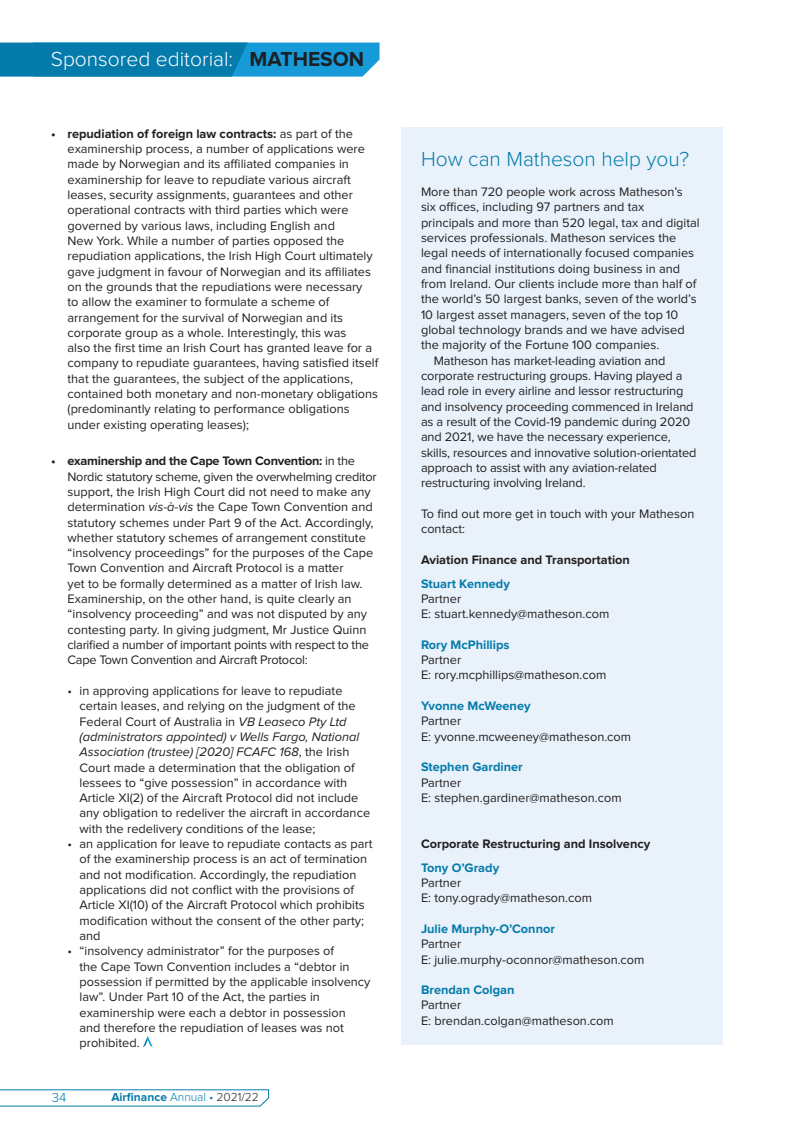
<style>
.page{position:relative;width:808px;height:1132px;background:#fff}
.page>*{position:absolute;margin:0;border:0;box-sizing:border-box;transform-origin:0 0}
.t1{font:300 21px "Proxima Nova";color:#fff}
.B_Head{font:300 21px "Proxima Nova";color:#057bab}
.t2{font:300 13.5px "Proxima Nova";color:#057bab}
.Body_copy{font:12.75px/15.3px "Proxima Nova";color:#231f20}
.Body_copy-2{font:700 12.75px "Proxima Nova";color:#057bab}
.B_Head-2{font:700 12.75px "Proxima Nova";color:#231f20}
.t3{font:700 12px "Proxima Nova";color:#057bab}
.s1{font-weight:700;color:#1b2126}
.s2{font-weight:700}
.s3{font-style:italic}
.s4{font-weight:300}
.s5{font-weight:300;color:#1b2126}
</style>
<div class="page">
<svg style="left:0;top:1089px;width:269px;height:17px"></svg>
<svg style="left:0;top:43px;width:379px;height:34px;background:#0f88bc"></svg>
<div style="left:401px;top:128px;width:322px;height:916px;background:#e9f2fa"></div>
<svg style="left:143px;top:1036px;width:9px;height:10px"></svg>
<p class="t1" style="left:51px;top:49px;width:315px">Sponsored editorial: <span class="s1">MATHESON</span></p>
<p class="Body_copy" style="left:68px;top:126px;width:312px;text-indent:-16px"><span class="s2">• repudiation of foreign law contracts:</span> as part of the examinership process, a number of applications were made by Norwegian and its affiliated companies in examinership for leave to repudiate various aircraft leases, security assignments, guarantees and other operational contracts with third parties which were governed by various laws, including English and<br>New York. While a number of parties opposed the repudiation applications, the Irish High Court ultimately gave judgment in favour of Norwegian and its affiliates on the grounds that the repudiations were necessary<br>to allow the examiner to formulate a scheme of arrangement for the survival of Norwegian and its corporate group as a whole. Interestingly, this was<br>also the first time an Irish Court has granted leave for a company to repudiate guarantees, having satisfied itself that the guarantees, the subject of the applications, contained both monetary and non-monetary obligations (predominantly relating to performance obligations under existing operating leases);</p>
<p class="Body_copy" style="left:68px;top:454px;width:311px;text-indent:-16px"><span class="s2">• examinership and the Cape Town Convention:</span> in the Nordic statutory scheme, given the overwhelming creditor support, the Irish High Court did not need to make any determination <span class="s3">vis-à-vis</span> the Cape Town Convention and statutory schemes under Part 9 of the Act. Accordingly, whether statutory schemes of arrangement constitute “insolvency proceedings” for the purposes of the Cape Town Convention and Aircraft Protocol is a matter<br>yet to be formally determined as a matter of Irish law.<br>Examinership, on the other hand, is quite clearly an “insolvency proceeding” and was not disputed by any contesting party. In giving judgment, Mr Justice Quinn clarified a number of important points with respect to the Cape Town Convention and Aircraft Protocol:</p>
<p class="Body_copy" style="left:80px;top:683px;width:292px;text-indent:-12px">• in approving applications for leave to repudiate certain leases, and relying on the judgment of the Federal Court of Australia in <span class="s3">VB Leaseco Pty Ltd (administrators appointed) v Wells Fargo, National Association (trustee) [2020] FCAFC 168</span>, the Irish Court made a determination that the obligation of lessees to “give possession” in accordance with Article XI(2) of the Aircraft Protocol did not include any obligation to redeliver the aircraft in accordance with the redelivery conditions of the lease;</p>
<p class="Body_copy" style="left:80px;top:836px;width:294px;text-indent:-12px">• an application for leave to repudiate contacts as part of the examinership process is an act of termination and not modification. Accordingly, the repudiation applications did not conflict with the provisions of Article XI(10) of the Aircraft Protocol which prohibits modification without the consent of the other party; and</p>
<p class="Body_copy" style="left:80px;top:943px;width:292px;text-indent:-12px">• “insolvency administrator” for the purposes of<br>the Cape Town Convention includes a “debtor in possession if permitted by the applicable insolvency law”. Under Part 10 of the Act, the parties in examinership were each a debtor in possession<br>and therefore the repudiation of leases was not prohibited.</p>
<p class="t2" style="left:52px;top:1090px;width:16px">34</p>
<p class="t3" style="left:111px;top:1091px;width:149px">Airfinance <span class="s4">Annual •</span> <span class="s5">2021/22</span></p>
<p class="B_Head" style="left:421px;top:149px;width:270px">How can Matheson help you?</p>
<p class="Body_copy" style="left:421px;top:185px;width:280px">More than 720 people work across Matheson’s six offices, including 97 partners and tax principals and more than 520 legal, tax and digital services professionals. Matheson services the legal needs of internationally focused companies and financial institutions doing business in and from Ireland. Our clients include more than half of the world’s 50 largest banks, seven of the world’s 10 largest asset managers, seven of the top 10 global technology brands and we have advised the majority of the Fortune 100 companies.</p>
<p class="Body_copy" style="left:421px;top:353px;width:277px;text-indent:13px">Matheson has market-leading aviation and corporate restructuring groups. Having played a lead role in every airline and lessor restructuring and insolvency proceeding commenced in Ireland as a result of the Covid-19 pandemic during 2020 and 2021, we have the necessary experience, skills, resources and innovative solution-orientated approach to assist with any aviation-related restructuring involving Ireland.</p>
<p class="Body_copy" style="left:421px;top:506px;width:275px">To find out more get in touch with your Matheson contact:</p>
<p class="B_Head-2" style="left:421px;top:553px;width:210px">Aviation Finance and Transportation</p>
<p class="Body_copy-2" style="left:421px;top:577px;width:90px">Stuart Kennedy</p>
<p class="Body_copy" style="left:421px;top:591px;width:42px">Partner</p>
<p class="Body_copy" style="left:421px;top:606px;width:190px">E: stuart.kennedy@matheson.com</p>
<p class="Body_copy-2" style="left:421px;top:638px;width:90px">Rory McPhillips</p>
<p class="Body_copy" style="left:421px;top:652px;width:42px">Partner</p>
<p class="Body_copy" style="left:421px;top:667px;width:187px">E: rory.mcphillips@matheson.com</p>
<p class="Body_copy-2" style="left:421px;top:699px;width:111px">Yvonne McWeeney</p>
<p class="Body_copy" style="left:421px;top:713px;width:42px">Partner</p>
<p class="Body_copy" style="left:421px;top:729px;width:212px">E: yvonne.mcweeney@matheson.com</p>
<p class="Body_copy-2" style="left:421px;top:761px;width:103px">Stephen Gardiner</p>
<p class="Body_copy" style="left:421px;top:775px;width:42px">Partner</p>
<p class="Body_copy" style="left:421px;top:790px;width:202px">E: stephen.gardiner@matheson.com</p>
<p class="B_Head-2" style="left:421px;top:837px;width:231px">Corporate Restructuring and Insolvency</p>
<p class="Body_copy-2" style="left:421px;top:861px;width:80px">Tony O’Grady</p>
<p class="Body_copy" style="left:421px;top:875px;width:42px">Partner</p>
<p class="Body_copy" style="left:421px;top:890px;width:173px">E: tony.ogrady@matheson.com</p>
<p class="Body_copy-2" style="left:421px;top:922px;width:135px">Julie Murphy-O’Connor</p>
<p class="Body_copy" style="left:421px;top:936px;width:42px">Partner</p>
<p class="Body_copy" style="left:421px;top:951px;width:225px">E: julie.murphy-oconnor@matheson.com</p>
<p class="Body_copy-2" style="left:421px;top:983px;width:95px">Brendan Colgan</p>
<p class="Body_copy" style="left:421px;top:997px;width:42px">Partner</p>
<p class="Body_copy" style="left:421px;top:1013px;width:194px">E: brendan.colgan@matheson.com</p>
</div>
